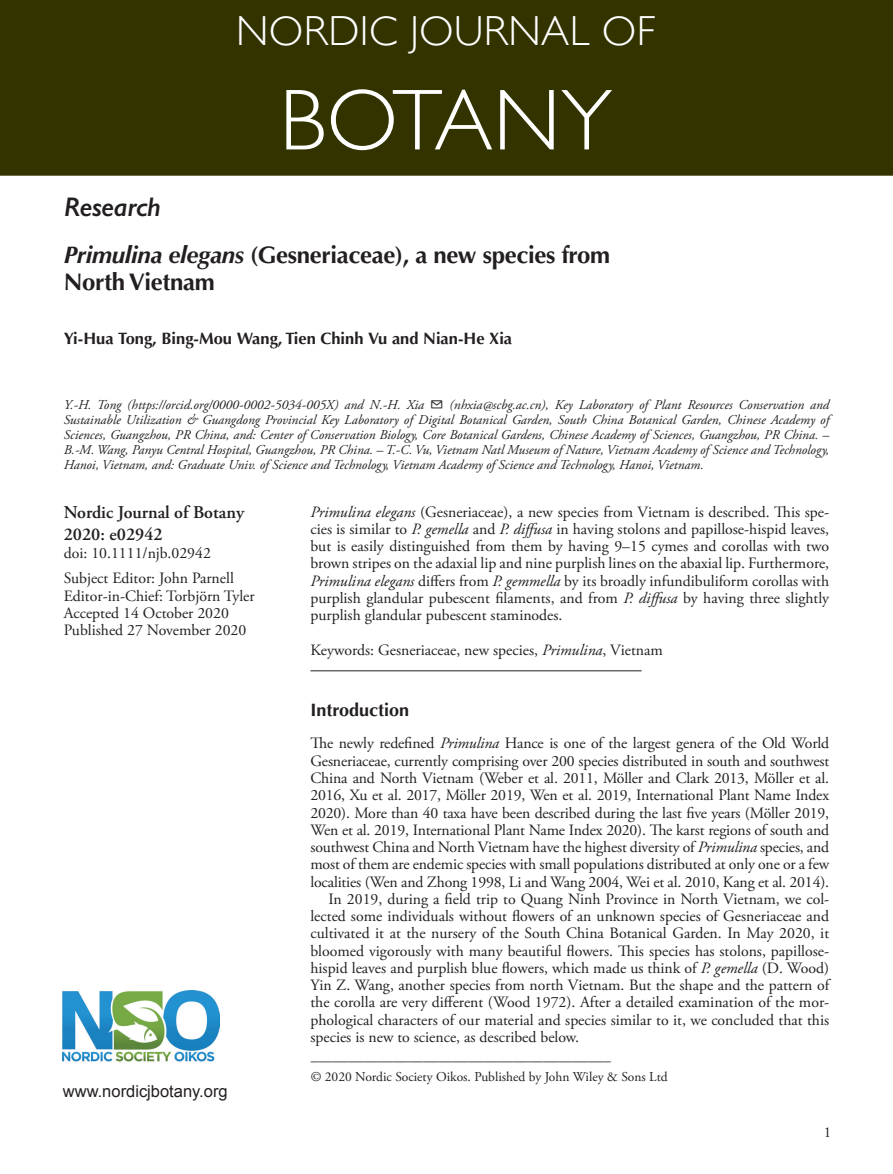
<style>
.page{position:relative;width:893px;height:1174px;background:#fff}
.page>*{position:absolute;margin:0;border:0;box-sizing:border-box;transform-origin:0 0}
.JAB_Title{font:300 87px "Gill Sans";letter-spacing:.01em;color:#fff}
.JAB_Title-2{font:300 42px "Gill Sans";letter-spacing:.01em;color:#fff}
.AT_TYPE{font:italic 600 27px "Gill Sans";letter-spacing:-.015em;color:#231f20}
.CT{font:700 24px/27px "Optima LT Std";letter-spacing:-.015em;color:#231f20}
.Corres{font:600 18px "Adobe Garamond Pro";color:#231f20}
.H1_Rule{font:700 18px "Optima LT Std";color:#231f20}
.AU{font:700 16.5px "Optima LT Std";color:#231f20}
.t1{font:16.5px "Arial";color:#231f20}
.TXT_Open{font:15.75px/17.2px "Adobe Garamond Pro";color:#231f20;text-align:justify}
.TXI{font:15.75px/17.2px "Adobe Garamond Pro";color:#231f20;text-align:justify}
.ABS_TXT{font:15.75px/17.2px "Adobe Garamond Pro";color:#231f20;text-align:justify}
.Keywords{font:15.75px "Adobe Garamond Pro";color:#231f20}
.Doi_No{font:15.75px "Adobe Garamond Pro";color:#231f20}
.t2{font:15px "Adobe Garamond Pro";color:#231f20}
.Address{font:italic 13.5px/15px "Adobe Garamond Pro";color:#231f20;text-align:justify}
.FM_Note{font:13.5px "Adobe Garamond Pro";color:#231f20}
.s1{font-style:italic}
</style>
<div class="page">
<div style="left:0;top:0;width:893px;height:176px;background:#330"></div>
<img style="left:63px;top:990px;width:156px;height:72px">
<hr style="left:310px;top:670px;width:332px;height:1px;background:#231f20">
<p class="AT_TYPE" style="left:64px;top:191px;width:99px">Research</p>
<p class="JAB_Title-2" style="left:236px;top:-2px;width:421px">NORDIC JOURNAL OF</p>
<p class="JAB_Title" style="left:279px;top:52px;width:334px">BOTANY</p>
<p class="CT" style="left:64px;top:242px;width:548px"><span class="s1">Primulina elegans</span> (Gesneriaceae), a new species from<br>North Vietnam</p>
<p class="AU" style="left:64px;top:329px;width:450px">Yi-Hua Tong, Bing-Mou Wang, Tien Chinh Vu and Nian-He Xia</p>
<p class="Address" style="left:64px;top:397px;width:767px">Y.-H. Tong (https://orcid.org/0000-0002-5034-005X) and N.-H. Xia ✉ (nhxia@scbg.ac.cn), Key Laboratory of Plant Resources Conservation and Sustainable Utilization &amp; Guangdong Provincial Key Laboratory of Digital Botanical Garden, South China Botanical Garden, Chinese Academy of Sciences, Guangzhou, PR China, and: Center of Conservation Biology, Core Botanical Gardens, Chinese Academy of Sciences, Guangzhou, PR China. – B.-M. Wang, Panyu Central Hospital, Guangzhou, PR China. – T.-C. Vu, Vietnam Natl Museum of Nature, Vietnam Academy of Science and Technology, Hanoi, Vietnam, and: Graduate Univ. of Science and Technology, Vietnam Academy of Science and Technology, Hanoi, Vietnam.</p>
<p class="Corres" style="left:64px;top:502px;width:182px">Nordic Journal of Botany</p>
<p class="Corres" style="left:64px;top:524px;width:100px">2020: e02942</p>
<p class="Doi_No" style="left:64px;top:543px;width:149px">doi: 10.1111/njb.02942</p>
<p class="TXT_Open" style="left:64px;top:570px;width:172px">Subject Editor: John Parnell</p>
<p class="TXT_Open" style="left:64px;top:587px;width:192px">Editor-in-Chief: Torbjörn Tyler</p>
<p class="TXT_Open" style="left:64px;top:605px;width:167px">Accepted 14 October 2020</p>
<p class="TXT_Open" style="left:64px;top:621px;width:184px">Published 27 November 2020</p>
<p class="t1" style="left:63px;top:1080px;width:166px">www.nordicjbotany.org</p>
<p class="ABS_TXT" style="left:310px;top:503px;width:520px"><span class="s1">Primulina elegans</span> (Gesneriaceae), a new species from Vietnam is described. This spe&shy;cies is similar to <span class="s1">P. gemella</span> and <span class="s1">P. diffusa</span> in having stolons and papillose-hispid leaves, but is easily distinguished from them by having 9–15 cymes and corollas with two brown stripes on the adaxial lip and nine purplish lines on the abaxial lip. Furthermore, <span class="s1">Primulina elegans</span> differs from <span class="s1">P. gemmella</span> by its broadly infundibuliform corollas with purplish glandular pubescent filaments, and from <span class="s1">P. diffusa</span> by having three slightly purplish glandular pubescent staminodes.</p>
<p class="Keywords" style="left:310px;top:640px;width:354px">Keywords: Gesneriaceae, new species, <span class="s1">Primulina</span>, Vietnam</p>
<p class="H1_Rule" style="left:310px;top:699px;width:100px">Introduction</p>
<p class="TXT_Open" style="left:310px;top:735px;width:520px">The newly redefined <span class="s1">Primulina</span> Hance is one of the largest genera of the Old World Gesneriaceae, currently comprising over 200 species distributed in south and southwest China and North Vietnam (Weber et al. 2011, Möller and Clark 2013, Möller et al.<br>2016, Xu et al. 2017, Möller 2019, Wen et al. 2019, International Plant Name Index 2020). More than 40 taxa have been described during the last five years (Möller 2019, Wen et al. 2019, International Plant Name Index 2020). The karst regions of south and southwest China and North Vietnam have the highest diversity of <span class="s1">Primulina</span> species, and most of them are endemic species with small populations distributed at only one or a few localities (Wen and Zhong 1998, Li and Wang 2004, Wei et al. 2010, Kang et al. 2014).</p>
<p class="TXI" style="left:310px;top:890px;width:520px;text-indent:18px">In 2019, during a field trip to Quang Ninh Province in North Vietnam, we col&shy;lected some individuals without flowers of an unknown species of Gesneriaceae and cultivated it at the nursery of the South China Botanical Garden. In May 2020, it bloomed vigorously with many beautiful flowers. This species has stolons, papillose&shy;hispid leaves and purplish blue flowers, which made us think of <span class="s1">P. gemella</span> (D. Wood)<br>Yin Z. Wang, another species from north Vietnam. But the shape and the pattern of the corolla are very different (Wood 1972). After a detailed examination of the mor&shy;phological characters of our material and species similar to it, we concluded that this species is new to science, as described below.</p>
<p class="t2" style="left:311px;top:1051px;width:301px">––––––––––––––––––––––––––––––––––––––––</p>
<p class="FM_Note" style="left:311px;top:1068px;width:358px">© 2020 Nordic Society Oikos. Published by John Wiley &amp; Sons Ltd</p>
<p class="t2" style="left:824px;top:1123px;width:9px">1</p>
</div>
